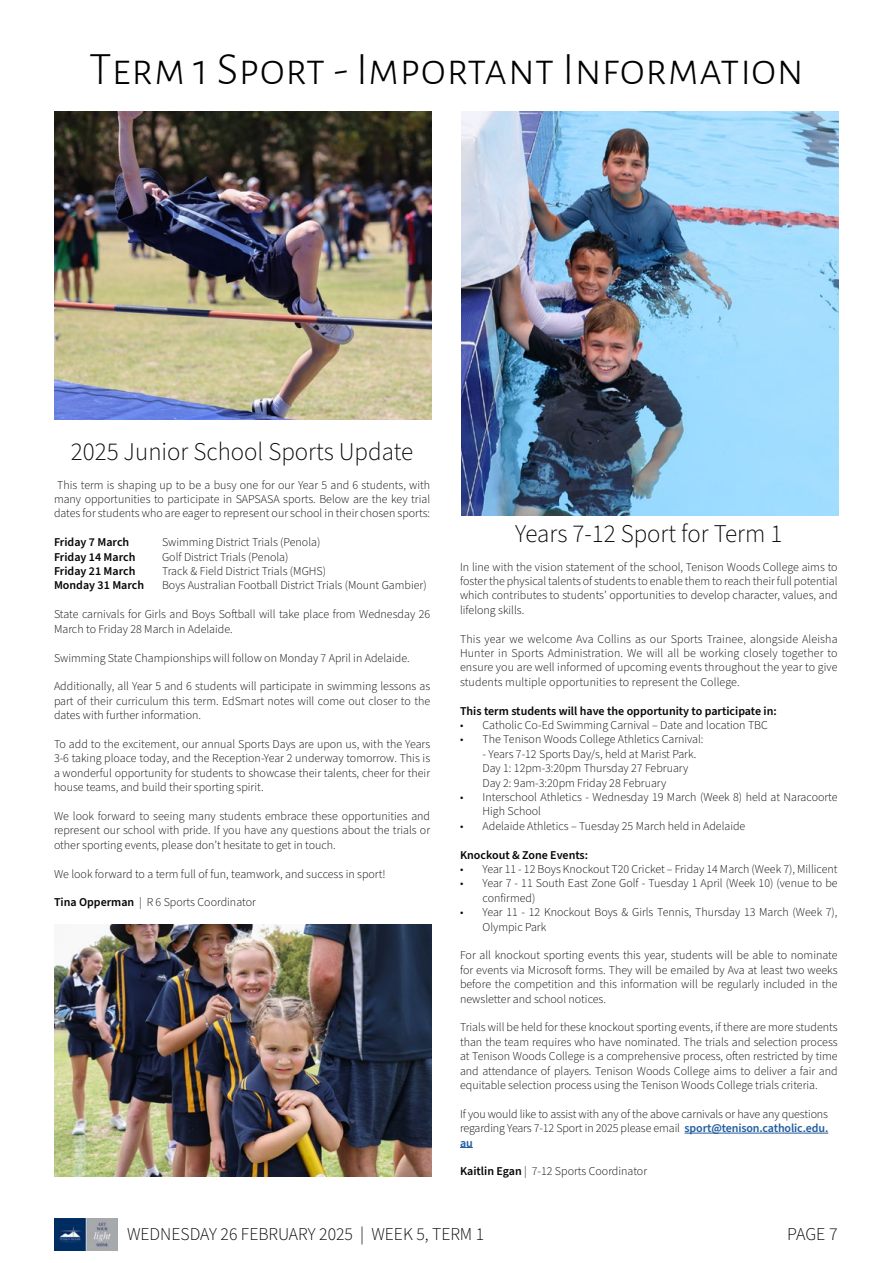
<style>
.page{position:relative;width:893px;height:1263px;background:#fff}
.page>*{position:absolute;margin:0;border:0;box-sizing:border-box;transform-origin:0 0}
.t1{font:300 46.5px "Alegreya Sans SC";color:#000}
.t2{font:300 25.5px "Source Sans Pro";color:#060606}
.t3{font:300 18px "Source Sans Pro";color:#000}
.t4{font:300 12px/14.4px "Source Sans Pro";color:#060606;text-align:justify}
.t5{font:600 12px "Source Sans Pro";color:#060606}
.s1{font-weight:600}
.s2{font-weight:600;color:#235e9f}
</style>
<div class="page">
<img style="left:54px;top:1218px;width:64px;height:32px">
<img style="left:461px;top:112px;width:378px;height:404px">
<img style="left:54px;top:112px;width:378px;height:308px">
<hr style="left:684px;top:1133px;width:144px;height:1px;background:#235e9f">
<svg style="left:460px;top:1147px;width:13px;height:1px"></svg>
<img style="left:54px;top:924px;width:378px;height:252px">
<h1 class="t1" style="left:89px;top:38px;width:716px">Term 1 Sport - Important Information</h1>
<h2 class="t2" style="left:71px;top:434px;width:344px">2025 Junior School Sports Update</h2>
<p class="t4" style="left:54px;top:478px;width:378px">This term is shaping up to be a busy one for our Year 5 and 6 students, with many opportunities to participate in SAPSASA sports. Below are the key trial dates for students who are eager to represent our school in their chosen sports:</p>
<p class="t5" style="left:54px;top:534px;width:77px">Friday 7 March</p>
<p class="t4" style="left:162px;top:535px;width:160px">Swimming District Trials (Penola)</p>
<p class="t5" style="left:54px;top:549px;width:83px">Friday 14 March</p>
<p class="t4" style="left:162px;top:550px;width:128px">Golf District Trials (Penola)</p>
<p class="t5" style="left:54px;top:563px;width:83px">Friday 21 March</p>
<p class="t4" style="left:162px;top:564px;width:166px">Track &amp; Field District Trials (MGHS)</p>
<p class="t5" style="left:54px;top:577px;width:92px">Monday 31 March</p>
<p class="t4" style="left:162px;top:579px;width:266px">Boys Australian Football District Trials (Mount Gambier)</p>
<p class="t4" style="left:54px;top:607px;width:378px">State carnivals for Girls and Boys Softball will take place from Wednesday 26<br>March to Friday 28 March in Adelaide.</p>
<p class="t4" style="left:54px;top:651px;width:357px">Swimming State Championships will follow on Monday 7 April in Adelaide.</p>
<p class="t4" style="left:54px;top:679px;width:378px">Additionally, all Year 5 and 6 students will participate in swimming lessons as part of their curriculum this term. EdSmart notes will come out closer to the dates with further information.</p>
<p class="t4" style="left:54px;top:737px;width:378px">To add to the excitement, our annual Sports Days are upon us, with the Years 3-6 taking ploace today, and the Reception-Year 2 underway tomorrow. This is a wonderful opportunity for students to showcase their talents, cheer for their house teams, and build their sporting spirit.</p>
<p class="t4" style="left:54px;top:809px;width:378px">We look forward to seeing many students embrace these opportunities and represent our school with pride. If you have any questions about the trials or other sporting events, please don’t hesitate to get in touch.</p>
<p class="t4" style="left:54px;top:867px;width:333px">We look forward to a term full of fun, teamwork, and success in sport!</p>
<p class="t4" style="left:54px;top:895px;width:203px"><span class="s1">Tina Opperman</span> | R 6 Sports Coordinator</p>
<h2 class="t2" style="left:515px;top:516px;width:269px">Years 7-12 Sport for Term 1</h2>
<p class="t4" style="left:460px;top:560px;width:379px">In line with the vision statement of the school, Tenison Woods College aims to foster the physical talents of students to enable them to reach their full potential which contributes to students’ opportunities to develop character, values, and lifelong skills.</p>
<p class="t4" style="left:460px;top:632px;width:379px">This year we welcome Ava Collins as our Sports Trainee, alongside Aleisha Hunter in Sports Administration. We will all be working closely together to ensure you are well informed of upcoming events throughout the year to give students multiple opportunities to represent the College.</p>
<p class="t5" style="left:460px;top:702px;width:318px">This term students will have the opportunity to participate in:</p>
<p class="t4" style="left:460px;top:718px;width:309px">• Catholic Co-Ed Swimming Carnival – Date and location TBC</p>
<p class="t4" style="left:460px;top:732px;width:245px">• The Tenison Woods College Athletics Carnival:</p>
<p class="t4" style="left:482px;top:747px;width:215px;text-align:left">- Years 7-12 Sports Day/s, held at Marist Park.<br>Day 1: 12pm-3:20pm Thursday 27 February<br>Day 2: 9am-3:20pm Friday 28 February</p>
<p class="t4" style="left:482px;top:790px;width:357px;text-indent:-22px">• Interschool Athletics - Wednesday 19 March (Week 8) held at Naracoorte<br>High School</p>
<p class="t4" style="left:460px;top:819px;width:287px">• Adelaide Athletics – Tuesday 25 March held in Adelaide</p>
<p class="t5" style="left:460px;top:846px;width:130px">Knockout &amp; Zone Events:</p>
<p class="t4" style="left:460px;top:862px;width:379px">• Year 11 - 12 Boys Knockout T20 Cricket – Friday 14 March (Week 7), Millicent</p>
<p class="t4" style="left:482px;top:876px;width:357px;text-indent:-22px">• Year 7 - 11 South East Zone Golf - Tuesday 1 April (Week 10) (venue to be confirmed)</p>
<p class="t4" style="left:482px;top:905px;width:357px;text-indent:-22px">• Year 11 - 12 Knockout Boys &amp; Girls Tennis, Thursday 13 March (Week 7),<br>Olympic Park</p>
<p class="t4" style="left:460px;top:948px;width:379px">For all knockout sporting events this year, students will be able to nominate for events via Microsoft forms. They will be emailed by Ava at least two weeks before the competition and this information will be regularly included in the newsletter and school notices.</p>
<p class="t4" style="left:460px;top:1020px;width:379px">Trials will be held for these knockout sporting events, if there are more students than the team requires who have nominated. The trials and selection process at Tenison Woods College is a comprehensive process, often restricted by time and attendance of players. Tenison Woods College aims to deliver a fair and equitable selection process using the Tenison Woods College trials criteria.</p>
<p class="t4" style="left:460px;top:1107px;width:370px">If you would like to assist with any of the above carnivals or have any questions regarding Years 7-12 Sport in 2025 please email <span class="s2">sport@tenison.catholic.edu. au</span></p>
<p class="t4" style="left:460px;top:1164px;width:189px"><span class="s1">Kaitlin Egan</span> | 7-12 Sports Coordinator</p>
<h3 class="t3" style="left:127px;top:1222px;width:359px">WEDNESDAY 26 FEBRUARY 2025 | WEEK 5, TERM 1</h3>
<h3 class="t3" style="left:787px;top:1222px;width:52px">PAGE 7</h3>
</div>
